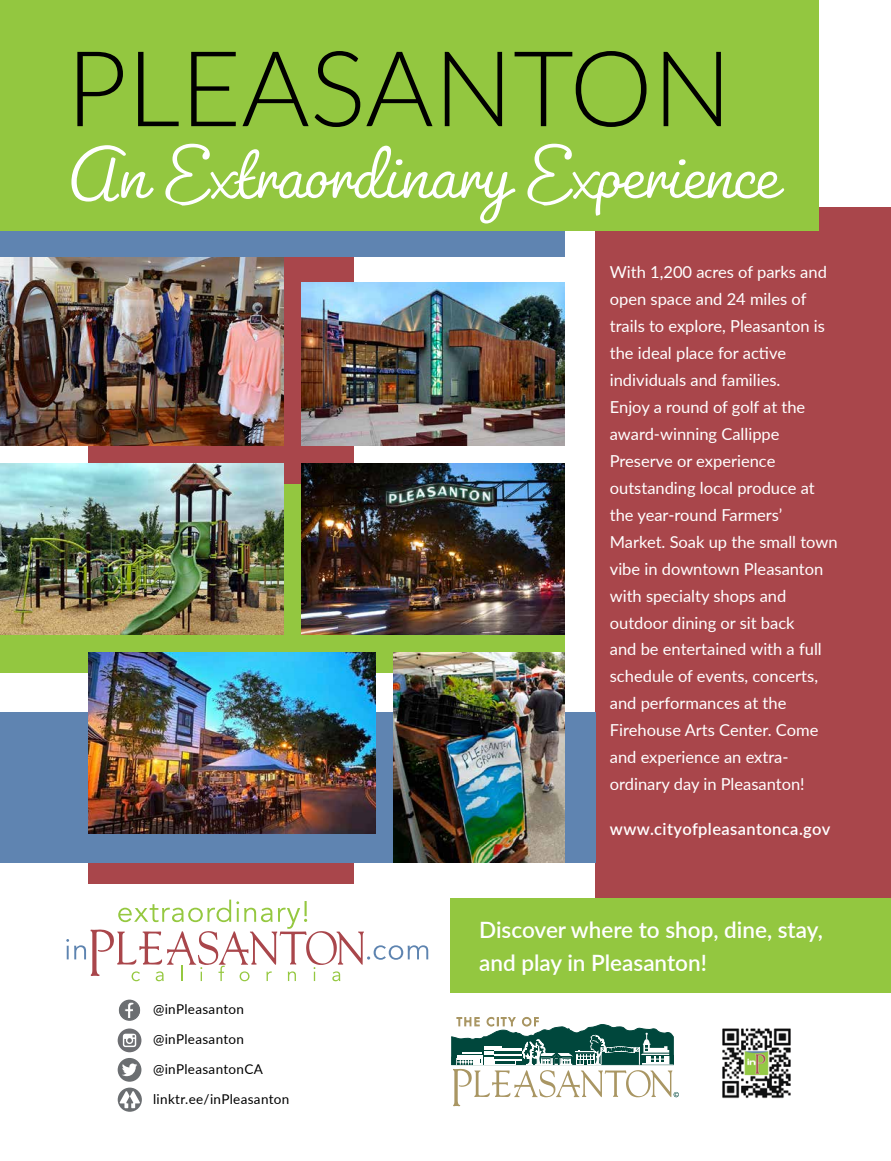
<style>
.page{position:relative;width:891px;height:1161px;background:#fff}
.page>*{position:absolute;margin:0;border:0;box-sizing:border-box;transform-origin:0 0}
.t1{font:300 105px "Lato";color:#000}
.t2{font:300 79.5px "Pacifico";color:#fff}
.t3{font:600 22.5px/33px "Lato";color:#fff}
.t4{font:16.5px/27px "Lato";color:#fff}
.t5{font:600 16.5px "Lato";letter-spacing:.025em;color:#fff}
.t6{font:13.5px "Lato";letter-spacing:.025em;color:#000}
</style>
<div class="page">
<div style="left:595px;top:207px;width:296px;height:718px;background:#a9464b"></div>
<div style="left:0;top:0;width:819px;height:231px;background:#93c740"></div>
<div style="left:89px;top:257px;width:265px;height:626px;background:#a9464b"></div>
<div style="left:0;top:484px;width:565px;height:189px;background:#93c740"></div>
<div style="left:451px;top:898px;width:440px;height:95px;background:#93c740"></div>
<div style="left:0;top:712px;width:595px;height:150px;background:#5f84b1"></div>
<svg style="left:452px;top:1017px;width:227px;height:89px"></svg>
<img style="left:0;top:257px;width:284px;height:189px">
<img style="left:301px;top:463px;width:264px;height:172px">
<img style="left:89px;top:653px;width:287px;height:181px">
<img style="left:301px;top:283px;width:264px;height:162px">
<img style="left:0;top:463px;width:283px;height:172px">
<img style="left:394px;top:653px;width:171px;height:209px">
<div style="left:0;top:231px;width:565px;height:26px;background:#5f84b1"></div>
<svg style="left:66px;top:900px;width:362px;height:81px"></svg>
<svg style="left:119px;top:1000px;width:21px;height:21px"></svg>
<svg style="left:120px;top:1001px;width:19px;height:19px"></svg>
<div style="left:120px;top:1001px;width:20px;height:19px;border:1px solid #6b6e71;border-radius:50%"></div>
<svg style="left:118px;top:1029px;width:23px;height:23px"></svg>
<svg style="left:123px;top:1034px;width:13px;height:13px"></svg>
<div style="left:118px;top:1058px;width:23px;height:24px;background:#6b6e71;border-radius:50%"></div>
<svg style="left:122px;top:1064px;width:15px;height:12px"></svg>
<img style="left:722px;top:1028px;width:69px;height:71px">
<svg style="left:118px;top:1088px;width:24px;height:24px"></svg>
<svg style="left:119px;top:1091px;width:21px;height:17px"></svg>
<h1 class="t1" style="left:66px;top:15px;width:667px">PLEASANTON</h1>
<h2 class="t2" style="left:66px;top:124px;width:712px">An Extraordinary Experience</h2>
<p class="t4" style="left:610px;top:257px;width:229px">With 1,200 acres of parks and open space and 24 miles of trails to explore, Pleasanton is the ideal place for active individuals and families.<br>Enjoy a round of golf at the award-winning Callippe<br>Preserve or experience outstanding local produce at the year-round Farmers’<br>Market. Soak up the small town vibe in downtown Pleasanton with specialty shops and outdoor dining or sit back<br>and be entertained with a full schedule of events, concerts, and performances at the<br>Firehouse Arts Center. Come and experience an extra&shy;ordinary day in Pleasanton!</p>
<p class="t5" style="left:610px;top:817px;width:222px">www.cityofpleasantonca.gov</p>
<p class="t6" style="left:153px;top:1000px;width:93px">@inPleasanton</p>
<p class="t6" style="left:153px;top:1030px;width:93px">@inPleasanton</p>
<p class="t6" style="left:153px;top:1060px;width:111px">@inPleasantonCA</p>
<p class="t6" style="left:153px;top:1090px;width:138px">linktr.ee/inPleasanton</p>
<h3 class="t3" style="left:479px;top:913px;width:345px">Discover where to shop, dine, stay, and play in Pleasanton!</h3>
</div>
